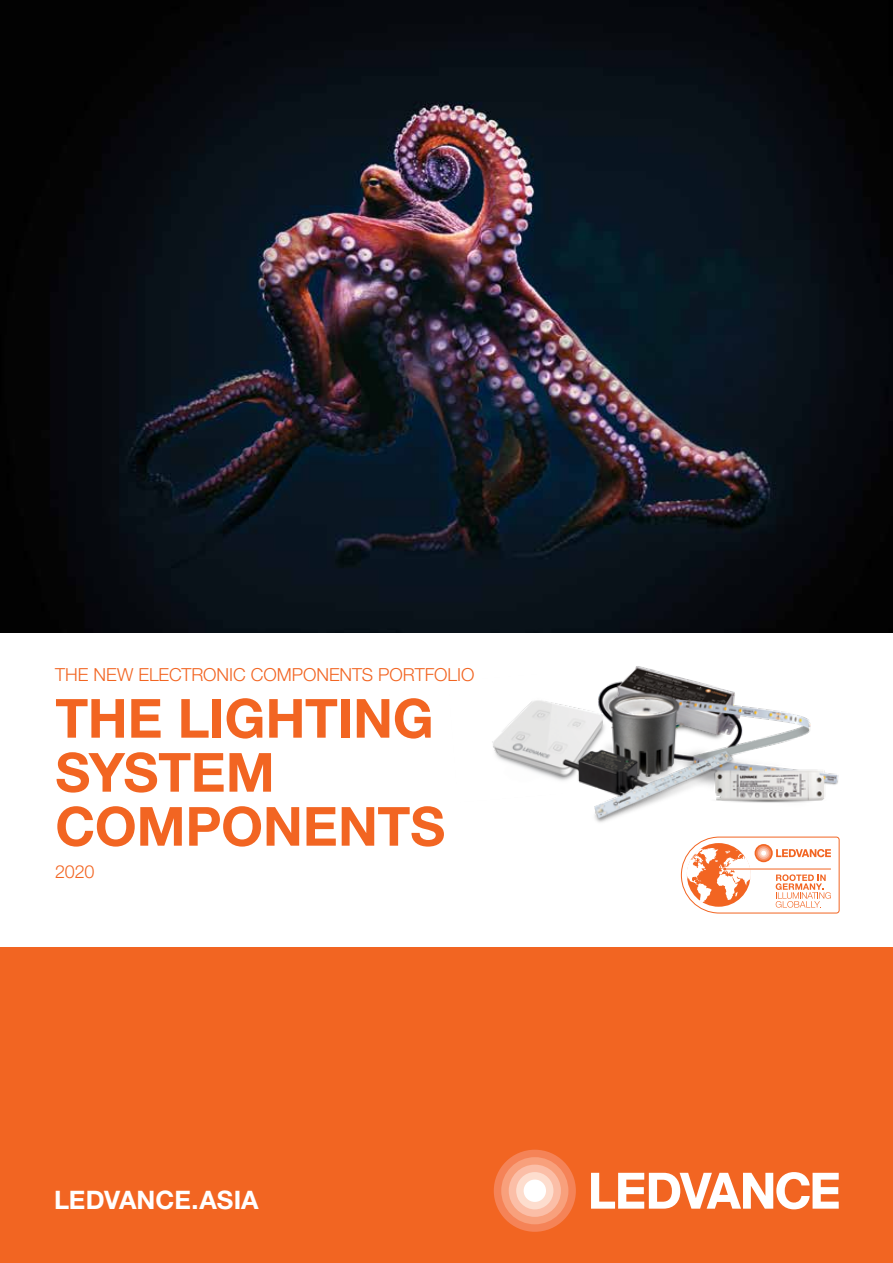
<style>
.page{position:relative;width:893px;height:1263px;background:#fff}
.page>*{position:absolute;margin:0;border:0;box-sizing:border-box;transform-origin:0 0}
._02_Subline_Basic_24{font:700 54px/54px "Helvetica Neue LT Std";letter-spacing:-.005em;color:#f26522}
._00_URL_flexible_siz{font:700 25.5px "Helvetica Neue LT Std";color:#fff}
._02_Subline_Basic_24-2{font:300 18px "Helvetica Neue LT Std";letter-spacing:-.005em;color:#f26522}
</style>
<div class="page">
<div style="left:0;top:947px;width:893px;height:316px;background:#f26522"></div>
<img style="left:0;top:0;width:893px;height:632px">
<svg style="left:591px;top:1172px;width:248px;height:37px"></svg>
<div style="left:494px;top:1150px;width:82px;height:82px;background:#f58357;border-radius:50%"></div>
<div style="left:501px;top:1157px;width:67px;height:67px;background:#f8a07c;border-radius:50%"></div>
<div style="left:509px;top:1164px;width:52px;height:53px;background:#fbbea7;border-radius:50%"></div>
<div style="left:516px;top:1172px;width:37px;height:37px;background:#fdddce;border-radius:50%"></div>
<div style="left:524px;top:1179px;width:22px;height:23px;background:#fff;border-radius:50%"></div>
<img style="left:434px;top:612px;width:426px;height:253px">
<svg style="left:681px;top:837px;width:158px;height:76px"></svg>
<hr style="left:725px;top:869px;width:106px;height:1px;background:#f26522">
<p class="_02_Subline_Basic_24-2" style="left:55px;top:663px;width:421px">THE NEW ELECTRONIC COMPONENTS PORTFOLIO</p>
<p class="_02_Subline_Basic_24" style="left:55px;top:690px;width:380px">THE LIGHTING</p>
<p class="_02_Subline_Basic_24" style="left:55px;top:744px;width:391px">SYSTEM<br>COMPONENTS</p>
<p class="_02_Subline_Basic_24-2" style="left:55px;top:860px;width:41px">2020</p>
<p class="_00_URL_flexible_siz" style="left:54px;top:1184px;width:206px">LEDVANCE.ASIA</p>
</div>
